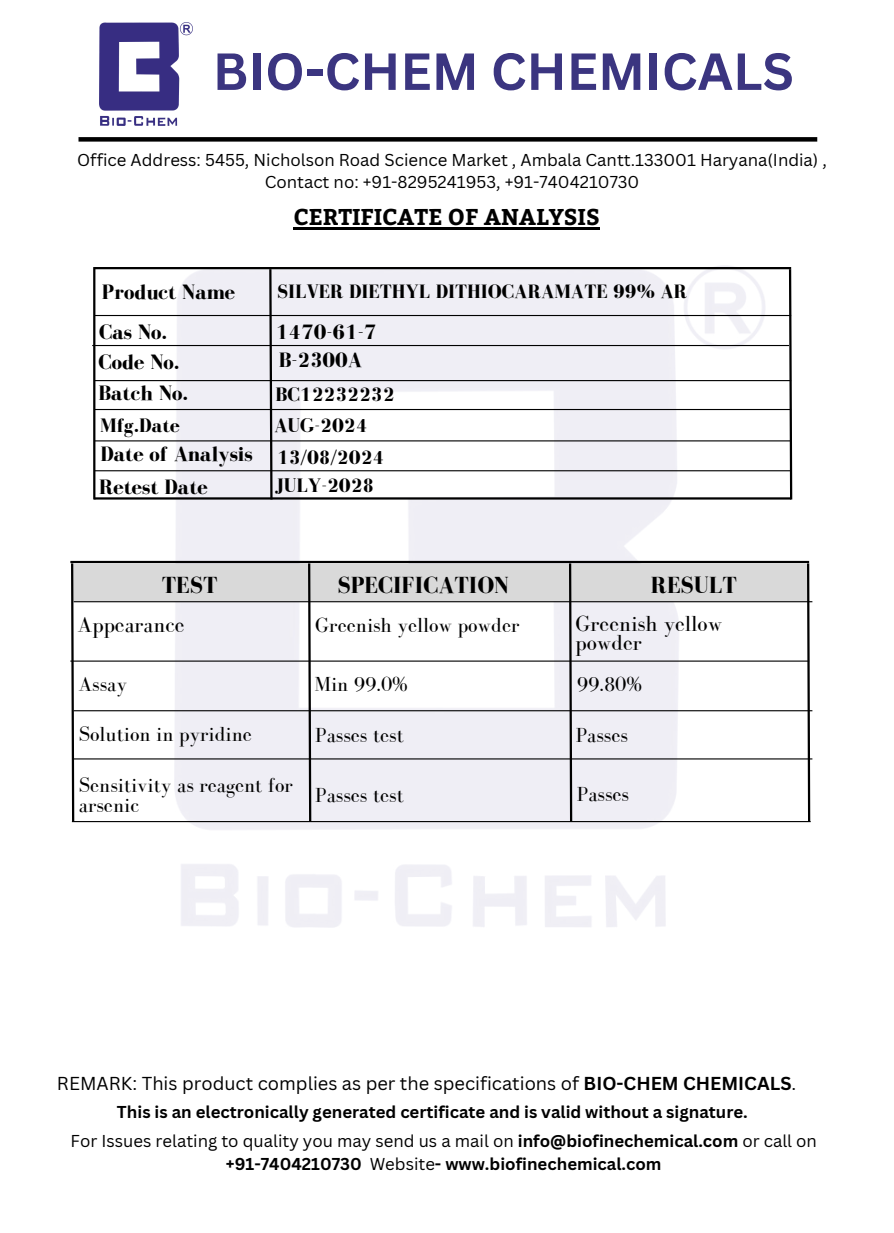
<style>
.page{position:relative;width:894px;height:1233px;background:#fff}
.page>*{position:absolute;margin:0;border:0;box-sizing:border-box;transform-origin:0 0}
.t1{font:700 51px "Canva Sans";color:#3b3580}
.t2{font:700 24px "Bodoni FLF";color:#000}
.t3{font:700 22.8px "Bitter";color:#000}
.t4{font:22.5px/19.2px "Bodoni FLF";color:#000}
.t5{font:700 21.45px/39.9px "Bodoni FLF";color:#000}
.t6{font:21px/20.2px "Bodoni FLF";color:#000}
.t7{font:700 20.1px/31.8px "Bodoni FLF";color:#000}
.t8{font:700 19.95px "Bodoni FLF";color:#000}
.t9{font:18.3px "Canva Sans";color:#000}
.t10{font:700 16.8px/29.2px "Canva Sans";color:#000}
.t11{font:16.8px/22.5px "Canva Sans";color:#000;text-align:center}
.s1{font-weight:700}
.s2{font-weight:400}
</style>
<div class="page">
<div style="left:78px;top:137px;width:739px;height:5px;background:#000"></div>
<img style="left:100px;top:22px;width:92px;height:104px">
<hr style="left:293px;top:228px;width:306px;height:2px;background:#000">
<hr style="left:94px;top:315px;width:697px;height:1px;background:#000">
<hr style="left:92px;top:345px;width:696px;height:1px;background:#000">
<hr style="left:94px;top:380px;width:697px;height:1px;background:#000">
<hr style="left:94px;top:409px;width:697px;height:1px;background:#000">
<hr style="left:94px;top:440px;width:697px;height:1px;background:#000">
<hr style="left:94px;top:470px;width:697px;height:1px;background:#000">
<hr style="left:93px;top:267px;width:2px;height:233px;background:#000">
<svg style="left:787px;top:267px;width:6px;height:233px"></svg>
<svg style="left:268px;top:269px;width:5px;height:233px"></svg>
<hr style="left:94px;top:267px;width:697px;height:2px;background:#000">
<hr style="left:94px;top:497px;width:697px;height:3px;background:#000">
<hr style="left:74px;top:601px;width:738px;height:1px;background:#000">
<hr style="left:70px;top:561px;width:738px;height:2px;background:#000">
<div style="left:73px;top:564px;width:736px;height:37px;background:#d9d9d9"></div>
<hr style="left:70px;top:661px;width:738px;height:1px;background:#000">
<hr style="left:74px;top:710px;width:738px;height:1px;background:#000">
<hr style="left:72px;top:821px;width:738px;height:1px;background:#000">
<svg style="left:805px;top:561px;width:6px;height:262px"></svg>
<svg style="left:567px;top:563px;width:6px;height:261px;background:#909094"></svg>
<svg style="left:307px;top:563px;width:5px;height:261px"></svg>
<svg style="left:70px;top:561px;width:5px;height:262px"></svg>
<hr style="left:74px;top:758px;width:738px;height:2px;background:#000">
<h1 class="t1" style="left:213px;top:35px;width:582px">BIO-CHEM CHEMICALS</h1>
<p class="t11" style="left:77px;top:148px;width:751px">Office Address: 5455, Nicholson Road Science Market , Ambala Cantt.133001 Haryana(India) ,<br>Contact no: +91-8295241953, +91-7404210730</p>
<h3 class="t3" style="left:293px;top:201px;width:308px">CERTIFICATE OF ANALYSIS</h3>
<p class="t5" style="left:99px;top:271px;width:137px">Product Name<br>Cas No.</p>
<p class="t5" style="left:98px;top:347px;width:91px;line-height:30.5px">Code No.<br>Batch No.</p>
<p class="t7" style="left:100px;top:409px;width:81px">Mfg.Date</p>
<p class="t5" style="left:99px;top:437px;width:155px;line-height:33px">Date of Analysis<br>Retest Date</p>
<p class="t8" style="left:277px;top:280px;width:411px">SILVER DIETHYL DITHIOCARAMATE 99% AR</p>
<p class="t5" style="left:276px;top:317px;width:102px;line-height:28.8px">1470-61-7<br>B-2300A</p>
<p class="t7" style="left:274px;top:378px;width:122px">BC12232232<br>AUG-2024<br>13/08/2024</p>
<p class="t7" style="left:275px;top:469px;width:101px">JULY-2028</p>
<h2 class="t2" style="left:162px;top:572px;width:57px">TEST</h2>
<h2 class="t2" style="left:337px;top:572px;width:173px">SPECIFICATION</h2>
<h2 class="t2" style="left:650px;top:572px;width:87px">RESULT</h2>
<h3 class="t4" style="left:78px;top:614px;width:108px">Appearance</h3>
<p class="t6" style="left:315px;top:615px;width:206px">Greenish yellow powder</p>
<h3 class="t4" style="left:575px;top:614px;width:148px">Greenish yellow powder</h3>
<p class="t6" style="left:78px;top:674px;width:50px">Assay</p>
<p class="t6" style="left:315px;top:725px;width:90px">Passes test</p>
<p class="t6" style="left:575px;top:725px;width:54px">Passes</p>
<p class="t6" style="left:79px;top:774px;width:215px">Sensitivity as reagent for arsenic</p>
<p class="t6" style="left:315px;top:785px;width:90px">Passes test</p>
<p class="t6" style="left:577px;top:784px;width:54px">Passes</p>
<p class="t6" style="left:314px;top:673px;width:95px">Min 99.0%</p>
<p class="t6" style="left:577px;top:674px;width:67px">99.80%</p>
<p class="t6" style="left:79px;top:723px;width:175px">Solution in pyridine</p>
<p class="t9" style="left:57px;top:1070px;width:740px">REMARK: This product complies as per the specifications of <span class="s1">BIO-CHEM CHEMICALS</span>.</p>
<p class="t10" style="left:71px;top:1097px;width:747px;text-indent:46px">This is an electronically generated certificate and is valid without a signature.<br><span class="s2">For Issues relating to quality you may send us a mail on</span> info@biofinechemical.com <span class="s2">or call on</span></p>
<p class="t10" style="left:226px;top:1148px;width:437px">+91-7404210730 <span class="s2">Website</span>- www.biofinechemical.com</p>
</div>
